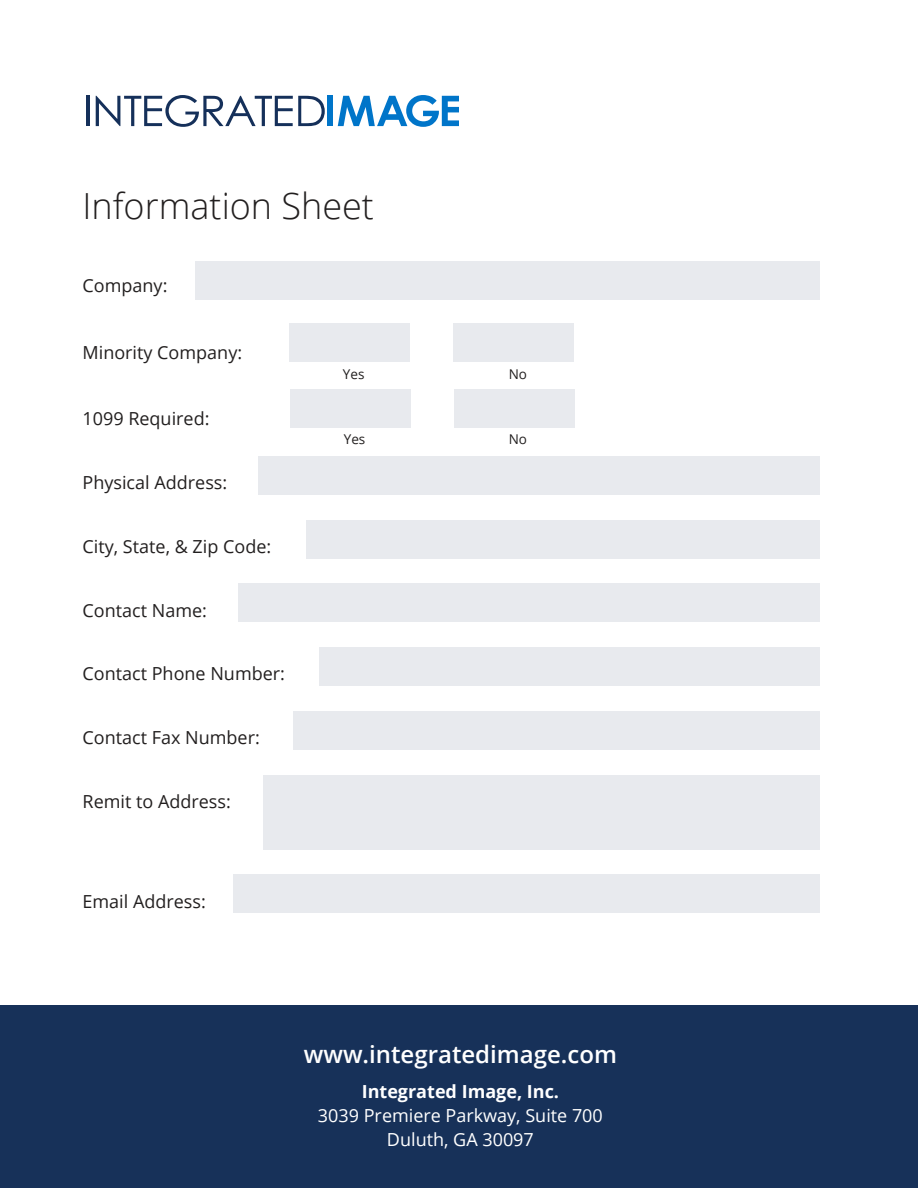
<style>
.page{position:relative;width:918px;height:1188px;background:#fff}
.page>*{position:absolute;margin:0;border:0;box-sizing:border-box;transform-origin:0 0}
.t1{font:300 36px "Open Sans";color:#221f1f}
.t2{font:600 24px "Open Sans";color:#fff}
.t3{font:18px "Open Sans";color:#221f1f}
.t4{font:18px/24px "Open Sans";color:#fff;text-align:center}
.t5{font:700 18px "Open Sans";color:#fff}
.t6{font:13.5px "Open Sans";color:#221f1f}
</style>
<div class="page">
<div style="left:0;top:1006px;width:918px;height:182px;background:#173159"></div>
<div style="left:195px;top:262px;width:625px;height:38px;background:#e8eaee"></div>
<div style="left:258px;top:456px;width:562px;height:38px;background:#e8eaee"></div>
<div style="left:306px;top:520px;width:514px;height:38px;background:#e8eaee"></div>
<div style="left:238px;top:584px;width:582px;height:38px;background:#e8eaee"></div>
<div style="left:319px;top:648px;width:501px;height:38px;background:#e8eaee"></div>
<div style="left:293px;top:711px;width:527px;height:38px;background:#e8eaee"></div>
<div style="left:263px;top:775px;width:557px;height:75px;background:#e8eaee"></div>
<div style="left:233px;top:875px;width:587px;height:38px;background:#e8eaee"></div>
<div style="left:289px;top:324px;width:121px;height:38px;background:#e8eaee"></div>
<div style="left:453px;top:324px;width:121px;height:38px;background:#e8eaee"></div>
<div style="left:290px;top:390px;width:121px;height:38px;background:#e8eaee"></div>
<div style="left:454px;top:390px;width:121px;height:38px;background:#e8eaee"></div>
<hr style="left:86px;top:96px;width:3px;height:30px;background:#15305a">
<svg style="left:96px;top:95px;width:229px;height:32px"></svg>
<div style="left:327px;top:96px;width:6px;height:30px;background:#0075c9"></div>
<svg style="left:338px;top:95px;width:121px;height:32px"></svg>
<h1 class="t1" style="left:83px;top:185px;width:293px">Information Sheet</h1>
<p class="t3" style="left:83px;top:279px;width:86px">Company:</p>
<p class="t3" style="left:83px;top:345px;width:161px">Minority Company:</p>
<p class="t3" style="left:83px;top:412px;width:128px">1099 Required:</p>
<p class="t3" style="left:83px;top:475px;width:146px">Physical Address:</p>
<p class="t3" style="left:83px;top:539px;width:190px">City, State, &amp; Zip Code:</p>
<p class="t3" style="left:83px;top:603px;width:126px">Contact Name:</p>
<p class="t3" style="left:83px;top:667px;width:204px">Contact Phone Number:</p>
<p class="t3" style="left:83px;top:730px;width:179px">Contact Fax Number:</p>
<p class="t3" style="left:83px;top:794px;width:150px">Remit to Address:</p>
<p class="t3" style="left:83px;top:894px;width:125px">Email Address:</p>
<p class="t6" style="left:343px;top:368px;width:23px">Yes</p>
<p class="t6" style="left:509px;top:368px;width:20px">No</p>
<p class="t6" style="left:344px;top:434px;width:23px">Yes</p>
<p class="t6" style="left:509px;top:434px;width:20px">No</p>
<h2 class="t2" style="left:304px;top:1044px;width:315px">www.integratedimage.com</h2>
<p class="t5" style="left:362px;top:1084px;width:199px">Integrated Image, Inc.</p>
<p class="t4" style="left:318px;top:1105px;width:286px">3039 Premiere Parkway, Suite 700<br>Duluth, GA 30097</p>
</div>
